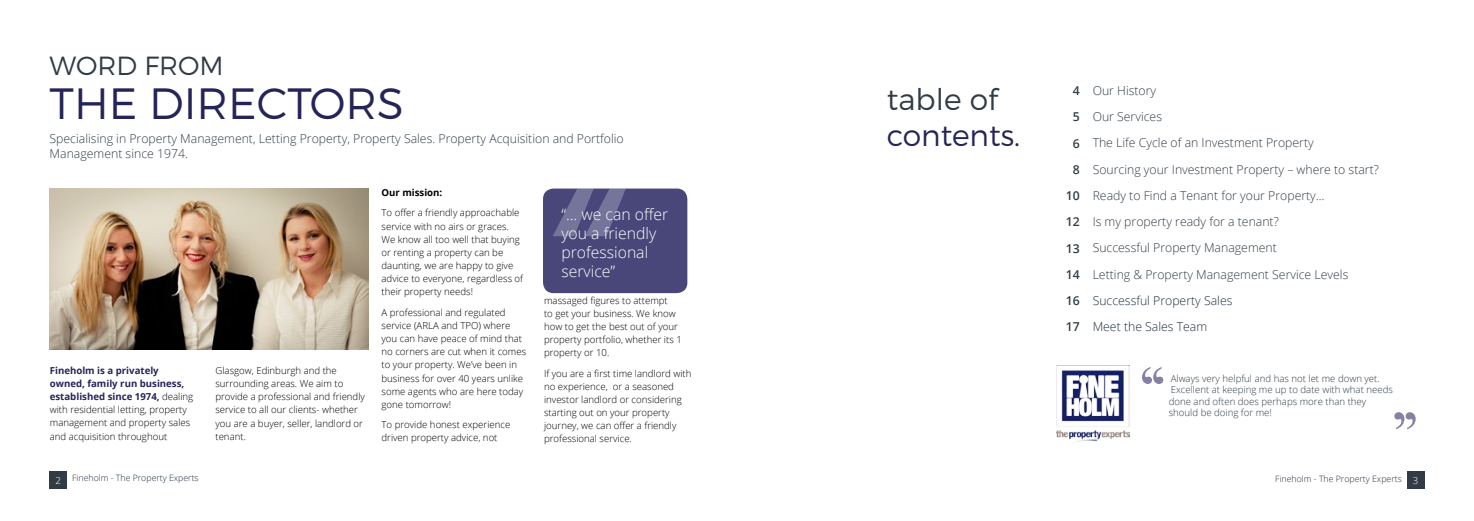
<style>
.page{position:relative;width:1474px;height:521px;background:#fff}
.page>*{position:absolute;margin:0;border:0;box-sizing:border-box;transform-origin:0 0}
.t1{font:300 43.75px "Montserrat";color:#252458}
.t2{font:300 29.75px "Montserrat";color:#252458}
.t3{font:300 29.75px "Montserrat";color:#313c46}
.t4{font:300 26.25px "Montserrat";color:#313c46}
.t5{font:300 15.75px/18.9px "Open Sans";color:#fff}
.t6{font:300 12.25px/26.2px "Open Sans";color:#313c46}
.t7{font:300 12.25px/26.2px "Open Sans";color:#1f2e3f}
.t8{font:600 12.25px/26.2px "Open Sans";color:#313c46;text-align:center}
.t9{font:300 9.62px/13.1px "Open Sans";color:#000}
.t10{font:300 9.62px/11.5px "Open Sans";color:#313c46}
.t11{font:700 9.62px "Open Sans";color:#000}
.t12{font:300 8.75px "Open Sans";color:#1f2e3f}
.s1{font-weight:700;color:#252458}
.s2{font-size:9.62px;color:#fff}
</style>
<div class="page">
<div style="left:50px;top:471px;width:17px;height:18px;background:#313c46"></div>
<div style="left:1406px;top:471px;width:18px;height:18px;background:#313c46"></div>
<img style="left:50px;top:189px;width:319px;height:160px">
<div style="left:543px;top:189px;width:144px;height:104px;background:#494779;border-radius:10px"></div>
<svg style="left:553px;top:189px;width:73px;height:47px"></svg>
<img style="left:1056px;top:365px;width:73px;height:77px">
<svg style="left:1142px;top:367px;width:21px;height:17px"></svg>
<svg style="left:1394px;top:412px;width:21px;height:17px"></svg>
<h3 class="t4" style="left:50px;top:50px;width:176px">WORD FROM</h3>
<h1 class="t1" style="left:50px;top:77px;width:356px">THE DIRECTORS</h1>
<p class="t6" style="left:50px;top:131px;width:575px;line-height:14.7px">Specialising in Property Management, Letting Property, Property Sales. Property Acquisition and Portfolio<br>Management since 1974.</p>
<p class="t9" style="left:50px;top:364px;width:145px"><span class="s1">Fineholm is a privately owned, family run business, established since 1974,</span> dealing with residential letting, property management and property sales and acquisition throughout</p>
<p class="t9" style="left:215px;top:364px;width:151px">Glasgow, Edinburgh and the surrounding areas. We aim to provide a professional and friendly service to all our clients- whether you are a buyer, seller, landlord or tenant.</p>
<p class="t11" style="left:381px;top:186px;width:62px">Our mission:</p>
<p class="t9" style="left:381px;top:206px;width:143px">To offer a friendly approachable service with no airs or graces.<br>We know all too well that buying or renting a property can be daunting, we are happy to give advice to everyone, regardless of their property needs!</p>
<p class="t9" style="left:381px;top:305px;width:146px">A professional and regulated service (ARLA and TPO) where you can have peace of mind that no corners are cut when it comes to your property. We’ve been in business for over 40 years unlike some agents who are here today gone tomorrow!</p>
<p class="t9" style="left:381px;top:418px;width:130px">To provide honest experience driven property advice, not</p>
<h3 class="t5" style="left:561px;top:205px;width:108px">“... we can offer you a friendly professional service”</h3>
<p class="t9" style="left:544px;top:293px;width:139px">massaged figures to attempt<br>to get your business. We know how to get the best out of your property portfolio, whether its 1 property or 10.</p>
<p class="t9" style="left:544px;top:366px;width:149px">If you are a first time landlord with no experience, or a seasoned investor landlord or considering starting out on your property journey, we can offer a friendly professional service.</p>
<h2 class="t3" style="left:886px;top:81px;width:112px">table of</h2>
<h2 class="t2" style="left:886px;top:117px;width:135px">contents.</h2>
<p class="t8" style="left:1065px;top:77px;width:15px">4<br>5<br>6<br>8<br>10<br>12<br>13<br>14<br>16<br>17</p>
<p class="t6" style="left:1092px;top:77px;width:288px">Our History<br>Our Services<br>The Life Cycle of an Investment Property<br>Sourcing your Investment Property – where to start?<br>Ready to Find a Tenant for your Property…<br>Is my property ready for a tenant?<br>Successful Property Management<br>Letting &amp; Property Management Service Levels</p>
<p class="t7" style="left:1092px;top:287px;width:141px">Successful Property Sales<br>Meet the Sales Team</p>
<p class="t10" style="left:1168px;top:372px;width:226px">Always very helpful and has not let me down yet.<br>Excellent at keeping me up to date with what needs done and often does perhaps more than they should be doing for me!</p>
<p class="t12" style="left:56px;top:472px;width:145px"><span class="s2">2</span> Fineholm - The Property Experts</p>
<p class="t12" style="left:1275px;top:473px;width:145px">Fineholm - The Property Experts <span class="s2">3</span></p>
</div>
